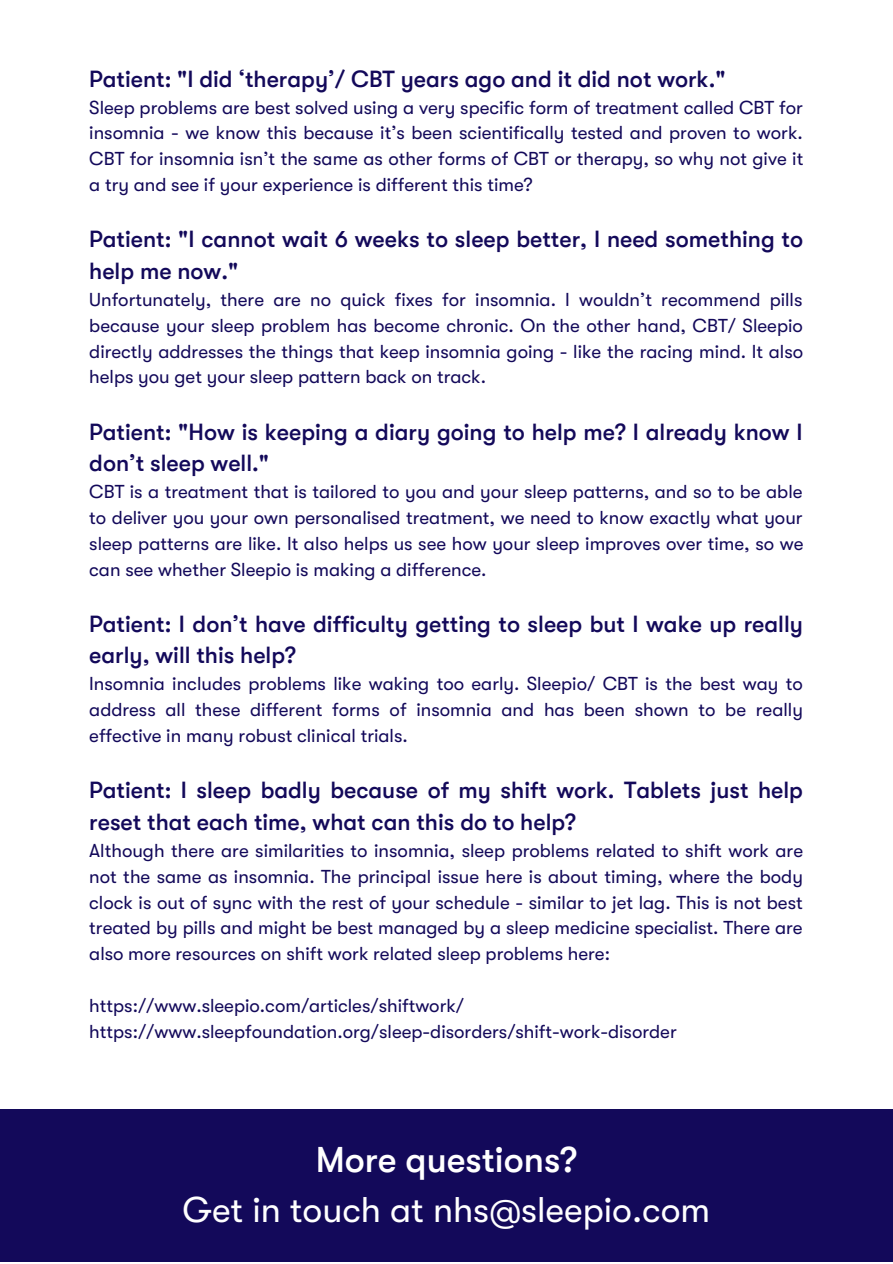
<style>
.page{position:relative;width:893px;height:1264px;background:#fff}
.page>*{position:absolute;margin:0;border:0;box-sizing:border-box;transform-origin:0 0}
.t1{font:35.7px "GT Walsheim";color:#fff}
.t2{font:500 35.7px "GT Walsheim";color:#fff}
.t3{font:500 23.25px/31.5px "GT Walsheim";color:#13095a}
.t4{font:18.75px/25.8px "GT Walsheim";color:#13095a;text-align:justify}
</style>
<div class="page">
<div style="left:0;top:1109px;width:892px;height:152px;background:#13095a"></div>
<p class="t3" style="left:89px;top:63px;width:637px">Patient: "I did ‘therapy’/ CBT years ago and it did not work."</p>
<p class="t4" style="left:89px;top:94px;width:715px">Sleep problems are best solved using a very specific form of treatment called CBT for insomnia - we know this because it’s been scientifically tested and proven to work.<br>CBT for insomnia isn’t the same as other forms of CBT or therapy, so why not give it a try and see if your experience is different this time?</p>
<p class="t3" style="left:89px;top:224px;width:715px">Patient: "I cannot wait 6 weeks to sleep better, I need something to help me now."</p>
<p class="t4" style="left:89px;top:287px;width:715px">Unfortunately, there are no quick fixes for insomnia. I wouldn’t recommend pills because your sleep problem has become chronic. On the other hand, CBT/ Sleepio directly addresses the things that keep insomnia going - like the racing mind. It also helps you get your sleep pattern back on track.</p>
<p class="t3" style="left:89px;top:416px;width:714px">Patient: "How is keeping a diary going to help me? I already know I don’t sleep well."</p>
<p class="t4" style="left:89px;top:479px;width:715px">CBT is a treatment that is tailored to you and your sleep patterns, and so to be able to deliver you your own personalised treatment, we need to know exactly what your sleep patterns are like. It also helps us see how your sleep improves over time, so we can see whether Sleepio is making a difference.</p>
<p class="t3" style="left:89px;top:608px;width:715px">Patient: I don’t have difficulty getting to sleep but I wake up really early, will this help?</p>
<p class="t4" style="left:89px;top:671px;width:715px">Insomnia includes problems like waking too early. Sleepio/ CBT is the best way to address all these different forms of insomnia and has been shown to be really effective in many robust clinical trials.</p>
<p class="t3" style="left:89px;top:775px;width:715px">Patient: I sleep badly because of my shift work. Tablets just help reset that each time, what can this do to help?</p>
<p class="t4" style="left:89px;top:837px;width:715px">Although there are similarities to insomnia, sleep problems related to shift work are not the same as insomnia. The principal issue here is about timing, where the body clock is out of sync with the rest of your schedule - similar to jet lag. This is not best treated by pills and might be best managed by a sleep medicine specialist. There are also more resources on shift work related sleep problems here:</p>
<p class="t4" style="left:89px;top:993px;width:589px">https://www.sleepio.com/articles/shiftwork/ https://www.sleepfoundation.org/sleep-disorders/shift-work-disorder</p>
<h1 class="t2" style="left:315px;top:1140px;width:263px">More questions?</h1>
<h1 class="t1" style="left:182px;top:1189px;width:529px">Get in touch at nhs@sleepio.com</h1>
</div>
